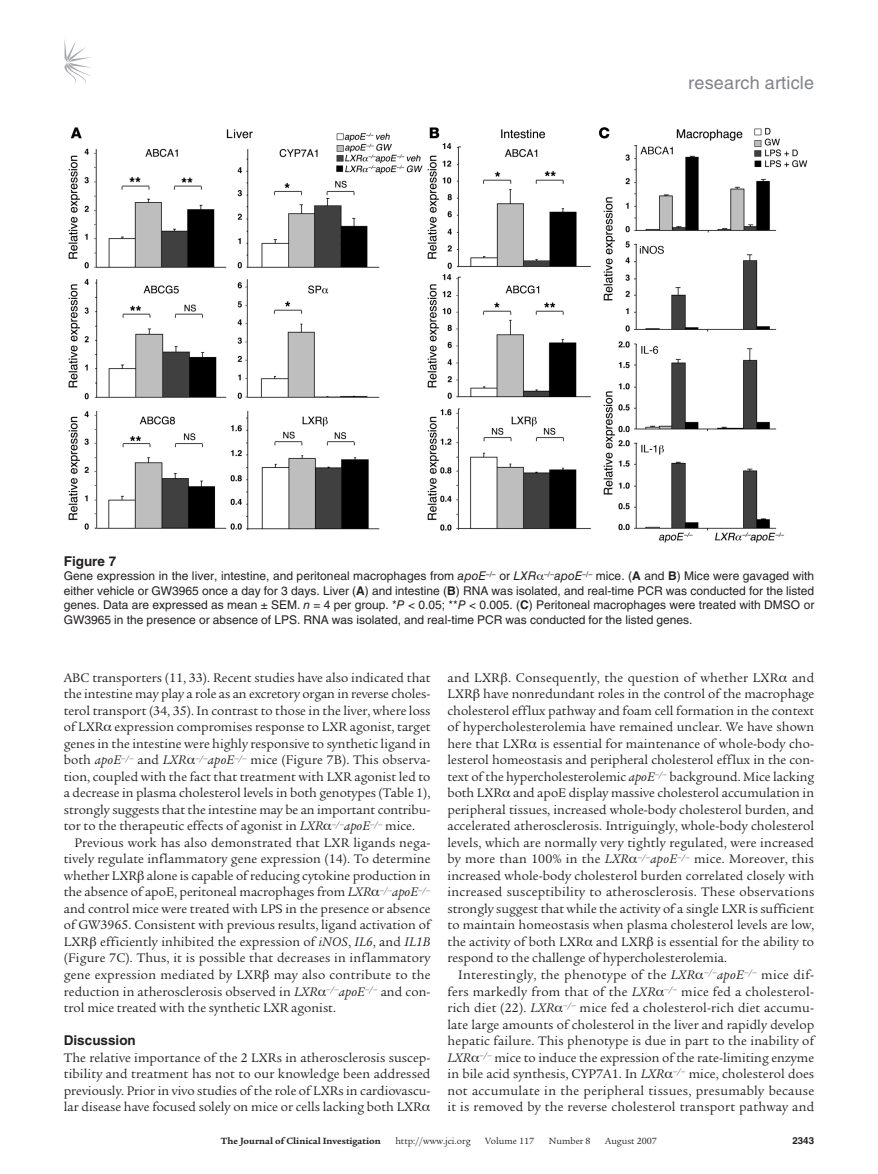
<style>
.page{position:relative;width:878px;height:1174px;background:#fff}
.page>*{position:absolute;margin:0;border:0;box-sizing:border-box;transform-origin:0 0}
.t1{font:18px "Helvetica LT Std";letter-spacing:.01em;color:#808285}
.t2{font:13.5px/16.5px "Legacy Serif Std";color:#231f20;text-align:justify}
.t3{font:700 13.5px "Helvetica LT Std";color:#231f20}
.t4{font:12px/14.7px "Helvetica LT Std";color:#231f20;text-align:justify}
.t5{font:9.75px "Legacy Serif Std";color:#231f20}
.t6{font:700 9.75px "Legacy Serif Std";color:#231f20}
.t7{font:700 9.75px "Helvetica LT Std";color:#231f20}
.s1{font-style:italic}
.s2{font-weight:700}
</style>
<div class="page">
<svg style="left:64px;top:39px;width:27px;height:46px"></svg>
<img style="left:68px;top:127px;width:740px;height:416px">
<h1 class="t1" style="left:688px;top:72px;width:127px">research article</h1>
<p class="t3" style="left:64px;top:552px;width:54px">Figure 7</p>
<p class="t4" style="left:64px;top:568px;width:752px">Gene expression in the liver, intestine, and peritoneal macrophages from <span class="s1">apoE</span><sup>–/–</sup> or <span class="s1">LXR</span> <sup>–/–</sup><span class="s1">apoE</span><sup>–/–</sup> mice. (<span class="s2">A</span> and <span class="s2">B</span>) Mice were gavaged with either vehicle or GW3965 once a day for 3 days. Liver (<span class="s2">A</span>) and intestine (<span class="s2">B</span>) RNA was isolated, and real-time PCR was conducted for the listed genes. Data are expressed as mean ± SEM. <span class="s1">n</span> = 4 per group. *<span class="s1">P</span> &lt; 0.05; **<span class="s1">P</span> &lt; 0.005. (<span class="s2">C</span>) Peritoneal macrophages were treated with DMSO or GW3965 in the presence or absence of LPS. RNA was isolated, and real-time PCR was conducted for the listed genes.</p>
<p class="t2" style="left:64px;top:669px;width:368px">ABC transporters (11, 33). Recent studies have also indicated that the intestine may play a role as an excretory organ in reverse choles&shy;terol transport (34, 35). In contrast to those in the liver, where loss of LXR expression compromises response to LXR agonist, target genes in the intestine were highly responsive to synthetic ligand in both <span class="s1">apoE</span><sup>–/–</sup> and <span class="s1">LXR</span> <sup>–/–</sup><span class="s1">apoE</span><sup>–/–</sup> mice (Figure 7B). This observa&shy;tion, coupled with the fact that treatment with LXR agonist led to a decrease in plasma cholesterol levels in both genotypes (Table 1), strongly suggests that the intestine may be an important contribu&shy;tor to the therapeutic effects of agonist in <span class="s1">LXR</span> <sup>–/–</sup><span class="s1">apoE</span><sup>–/–</sup> mice.</p>
<p class="t2" style="left:64px;top:834px;width:368px;text-indent:11px">Previous work has also demonstrated that LXR ligands nega&shy;tively regulate inflammatory gene expression (14). To determine whether LXR alone is capable of reducing cytokine production in the absence of apoE, peritoneal macrophages from <span class="s1">LXR</span> <sup>–/–</sup><span class="s1">apoE</span><sup>–/– </sup>and control mice were treated with LPS in the presence or absence of GW3965. Consistent with previous results, ligand activation of LXR efficiently inhibited the expression of <span class="s1">iNOS</span>, <span class="s1">IL6</span>, and <span class="s1">IL1B </span>(Figure 7C). Thus, it is possible that decreases in inflammatory gene expression mediated by LXR may also contribute to the reduction in atherosclerosis observed in <span class="s1">LXR</span> <sup>–/–</sup><span class="s1">apoE</span><sup>–/–</sup> and con&shy;trol mice treated with the synthetic LXR agonist.</p>
<p class="t3" style="left:64px;top:1032px;width:74px">Discussion</p>
<p class="t2" style="left:64px;top:1049px;width:368px">The relative importance of the 2 LXRs in atherosclerosis suscep&shy;tibility and treatment has not to our knowledge been addressed previously. Prior in vivo studies of the role of LXRs in cardiovascu&shy;lar disease have focused solely on mice or cells lacking both LXR</p>
<p class="t2" style="left:447px;top:669px;width:368px">and LXR . Consequently, the question of whether LXR and LXR have nonredundant roles in the control of the macrophage cholesterol efflux pathway and foam cell formation in the context of hypercholesterolemia have remained unclear. We have shown here that LXR is essential for maintenance of whole-body cho&shy;lesterol homeostasis and peripheral cholesterol efflux in the con&shy;text of the hypercholesterolemic <span class="s1">apoE</span><sup>–/–</sup> background. Mice lacking both LXR and apoE display massive cholesterol accumulation in peripheral tissues, increased whole-body cholesterol burden, and accelerated atherosclerosis. Intriguingly, whole-body cholesterol levels, which are normally very tightly regulated, were increased by more than 100% in the <span class="s1">LXR</span> <sup>–/–</sup><span class="s1">apoE</span><sup>–/–</sup> mice. Moreover, this increased whole-body cholesterol burden correlated closely with increased susceptibility to atherosclerosis. These observations strongly suggest that while the activity of a single LXR is sufficient to maintain homeostasis when plasma cholesterol levels are low, the activity of both LXR and LXR is essential for the ability to respond to the challenge of hypercholesterolemia.</p>
<p class="t2" style="left:447px;top:966px;width:368px;text-indent:11px">Interestingly, the phenotype of the <span class="s1">LXR</span> <sup>–/–</sup><span class="s1">apoE</span><sup>–/–</sup> mice dif&shy;fers markedly from that of the <span class="s1">LXR</span> <sup>–/–</sup> mice fed a cholesterol&shy;rich diet (22). <span class="s1">LXR</span> <sup>–/–</sup> mice fed a cholesterol-rich diet accumu&shy;late large amounts of cholesterol in the liver and rapidly develop hepatic failure. This phenotype is due in part to the inability of <span class="s1">LXR</span> <sup>–/–</sup> mice to induce the expression of the rate-limiting enzyme in bile acid synthesis, CYP7A1. In <span class="s1">LXR</span> <sup>–/–</sup> mice, cholesterol does not accumulate in the peripheral tissues, presumably because it is removed by the reverse cholesterol transport pathway and</p>
<p class="t6" style="left:221px;top:1135px;width:161px">The Journal of Clinical Investigation</p>
<p class="t5" style="left:395px;top:1135px;width:77px">http://www.jci.org</p>
<p class="t5" style="left:485px;top:1135px;width:50px">Volume 117</p>
<p class="t5" style="left:549px;top:1135px;width:43px">Number 8</p>
<p class="t5" style="left:605px;top:1135px;width:53px">August 2007</p>
<p class="t7" style="left:792px;top:1134px;width:23px">2343</p>
</div>
